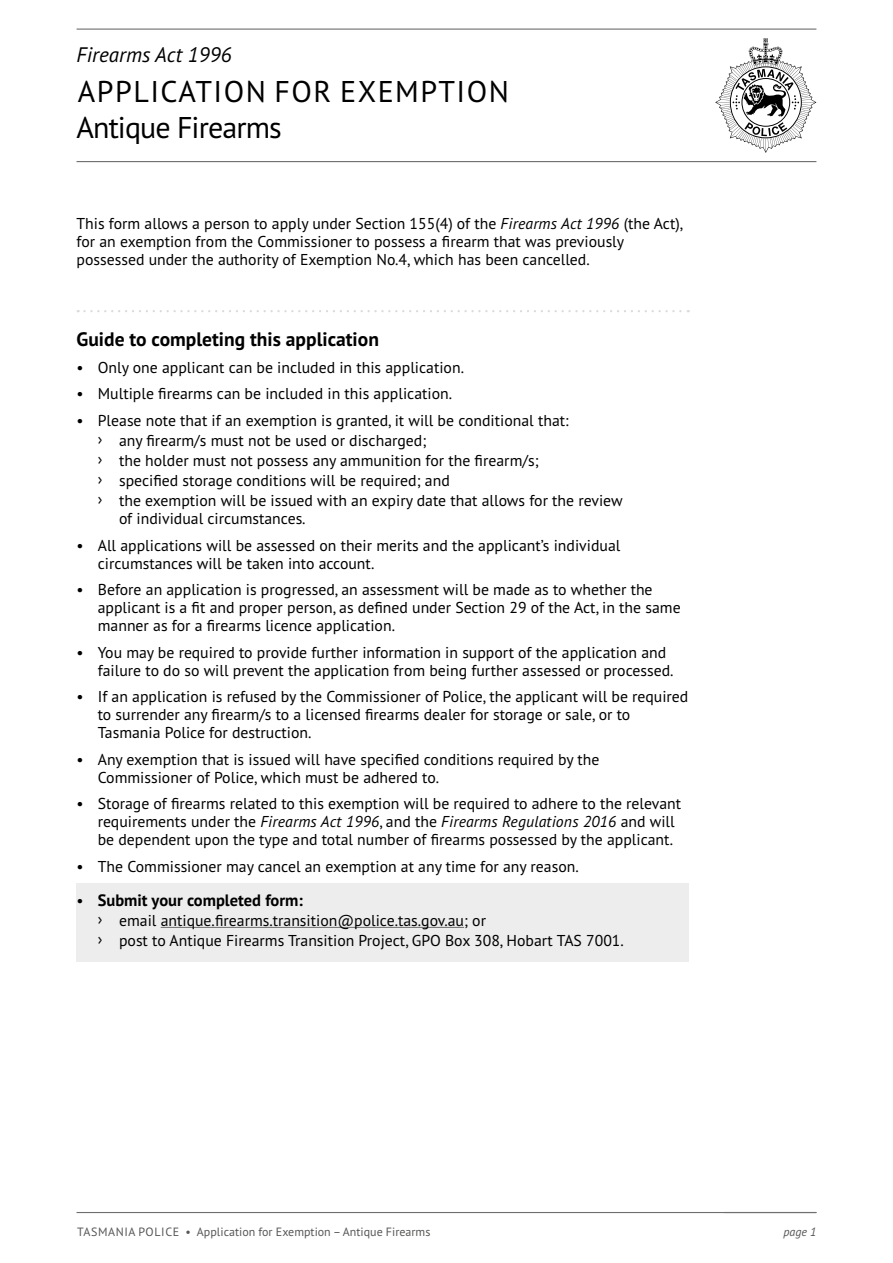
<style>
.page{position:relative;width:893px;height:1263px;background:#fff}
.page>*{position:absolute;margin:0;border:0;box-sizing:border-box;transform-origin:0 0}
.t1{font:30px "PT Sans Pro";letter-spacing:.05em;color:#000}
.t2{font:30px "PT Sans Pro";letter-spacing:-.03em;color:#000}
.t3{font:italic 21px "PT Sans Pro";color:#000}
.t4{font:700 19.5px "PT Sans Pro";color:#000}
.Bullet{font:700 16.5px "PT Sans Pro";color:#000}
.Bullet-2{font:15.75px/18px "PT Sans Pro";color:#000}
.Body{font:15.75px/18px "PT Sans Pro";color:#000}
.t5{font:12px "PT Sans Pro";color:#575756}
.t6{font:italic 12px "PT Sans Pro";color:#575756}
.s1{font-style:italic}
.s2{font-weight:400;font-size:15.75px}
</style>
<div class="page">
<svg style="left:715px;top:38px;width:101px;height:115px"></svg>
<hr style="left:77px;top:161px;width:739px;height:1px;background:#706f6f">
<hr style="left:77px;top:29px;width:739px;height:1px;background:#706f6f">
<hr style="left:77px;top:1212px;width:739px;height:1px;background:#706f6f">
<div style="left:77px;top:883px;width:612px;height:79px;background:#ededed"></div>
<svg style="left:78px;top:310px;width:611px;height:2px"></svg>
<hr style="left:161px;top:927px;width:303px;height:1px;background:#706f6f">
<p class="t3" style="left:77px;top:41px;width:157px">Firearms Act 1996</p>
<h1 class="t1" style="left:78px;top:72px;width:433px">APPLICATION FOR EXEMPTION</h1>
<h1 class="t2" style="left:77px;top:108px;width:207px">Antique Firearms</h1>
<p class="Body" style="left:77px;top:214px;width:608px">This form allows a person to apply under Section 155(4) of the <span class="s1">Firearms Act 1996</span> (the Act), for an exemption from the Commissioner to possess a firearm that was previously possessed under the authority of Exemption No.4, which has been cancelled.</p>
<h2 class="t4" style="left:77px;top:327px;width:304px">Guide to completing this application</h2>
<h2 class="Bullet-2" style="left:77px;top:358px;width:389px">• Only one applicant can be included in this application.</h2>
<h2 class="Bullet-2" style="left:77px;top:384px;width:377px">• Multiple firearms can be included in this application.</h2>
<h2 class="Bullet-2" style="left:77px;top:411px;width:494px">• Please note that if an exemption is granted, it will be conditional that:</h2>
<p class="Bullet-2" style="left:98px;top:431px;width:330px">ӿ any firearm/s must not be used or discharged;</p>
<p class="Bullet-2" style="left:98px;top:451px;width:442px">ӿ the holder must not possess any ammunition for the firearm/s;</p>
<p class="Bullet-2" style="left:98px;top:471px;width:353px">ӿ specified storage conditions will be required; and</p>
<p class="Bullet-2" style="left:119px;top:491px;width:505px;text-indent:-21px">ӿ the exemption will be issued with an expiry date that allows for the review of individual circumstances.</p>
<h2 class="Bullet-2" style="left:98px;top:536px;width:524px;text-indent:-21px">• All applications will be assessed on their merits and the applicant’s individual circumstances will be taken into account.</h2>
<h2 class="Bullet-2" style="left:98px;top:580px;width:584px;text-indent:-21px">• Before an application is progressed, an assessment will be made as to whether the applicant is a fit and proper person, as defined under Section 29 of the Act, in the same manner as for a firearms licence application.</h2>
<h2 class="Bullet-2" style="left:98px;top:643px;width:577px;text-indent:-21px">• You may be required to provide further information in support of the application and failure to do so will prevent the application from being further assessed or processed.</h2>
<h2 class="Bullet-2" style="left:98px;top:687px;width:592px;text-indent:-21px">• If an application is refused by the Commissioner of Police, the applicant will be required to surrender any firearm/s to a licensed firearms dealer for storage or sale, or to<br>Tasmania Police for destruction.</h2>
<h2 class="Bullet-2" style="left:98px;top:750px;width:503px;text-indent:-21px">• Any exemption that is issued will have specified conditions required by the<br>Commissioner of Police, which must be adhered to.</h2>
<h2 class="Bullet-2" style="left:98px;top:794px;width:585px;text-indent:-21px">• Storage of firearms related to this exemption will be required to adhere to the relevant requirements under the <span class="s1">Firearms Act 1996</span>, and the <span class="s1">Firearms Regulations 2016</span> and will be dependent upon the type and total number of firearms possessed by the applicant.</h2>
<h2 class="Bullet-2" style="left:77px;top:857px;width:504px">• The Commissioner may cancel an exemption at any time for any reason.</h2>
<h2 class="Bullet" style="left:77px;top:889px;width:228px"><span class="s2">•</span> Submit your completed form:</h2>
<p class="Bullet-2" style="left:98px;top:911px;width:390px">ӿ email antique.firearms.transition@police.tas.gov.au; or</p>
<h2 class="Bullet-2" style="left:98px;top:931px;width:528px">ӿ post to Antique Firearms Transition Project, GPO Box 308, Hobart TAS 7001.</h2>
<p class="t5" style="left:77px;top:1224px;width:355px">TASMANIA POLICE • Application for Exemption – Antique Firearms</p>
<p class="t6" style="left:783px;top:1224px;width:34px">page 1</p>
</div>
